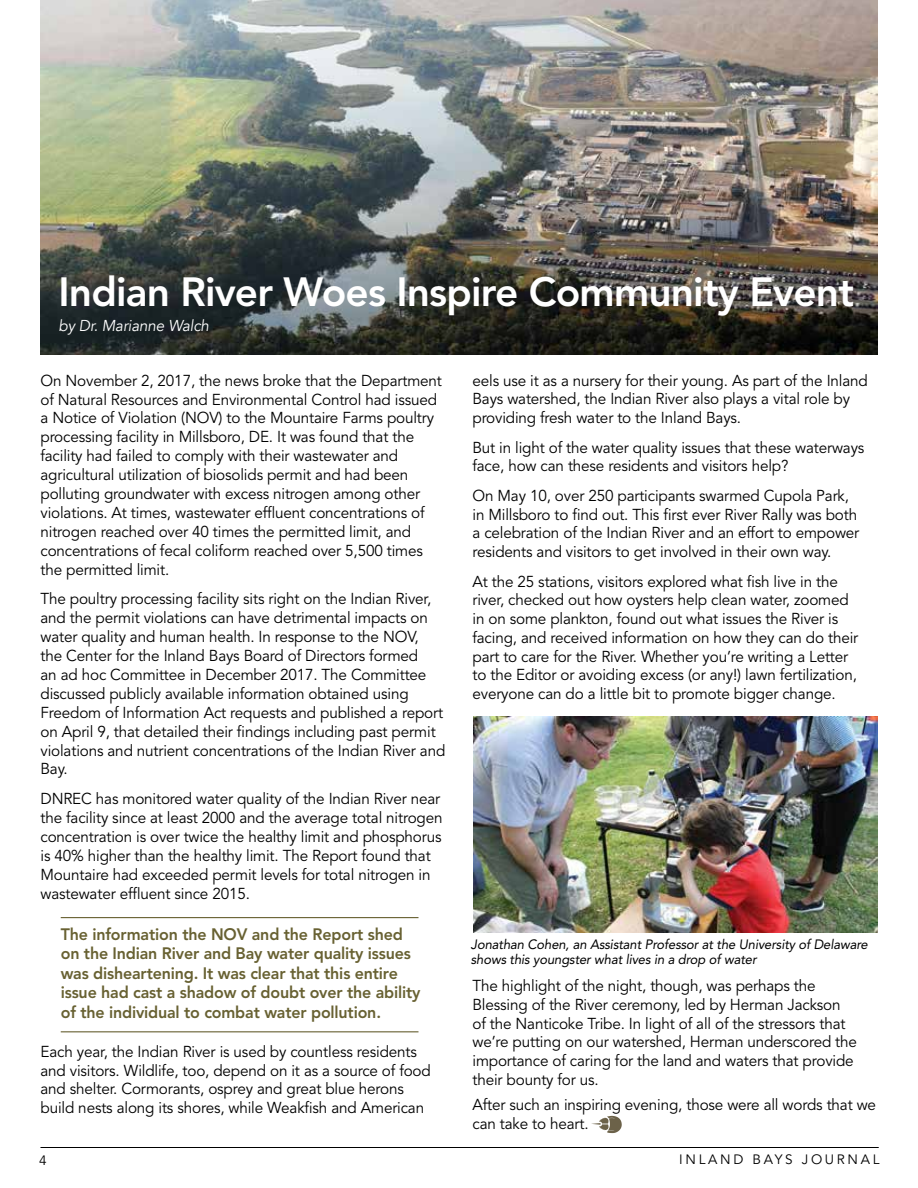
<style>
.page{position:relative;width:918px;height:1188px;background:#fff}
.page>*{position:absolute;margin:0;border:0;box-sizing:border-box;transform-origin:0 0}
.t1{font:800 40.5px "Avenir";letter-spacing:-.02em;color:#fff}
.t2{font:800 16.5px/19.5px "Avenir";letter-spacing:-.01em;color:#686132}
.t3{font:15.75px/18.9px "Avenir";letter-spacing:-.01em;color:#000}
.t4{font:italic 15.75px "Avenir";letter-spacing:-.01em;color:#fff}
.t5{font:italic 13.5px/15px "Avenir";letter-spacing:-.01em;color:#000}
.t6{font:13.5px "Avenir";letter-spacing:.2em;color:#000}
</style>
<div class="page">
<hr style="left:40px;top:1147px;width:839px;height:1px;background:#000">
<img style="left:40px;top:0;width:838px;height:354px">
<hr style="left:61px;top:917px;width:357px;height:1px;background:#686132">
<hr style="left:61px;top:1031px;width:357px;height:1px;background:#686132">
<svg style="left:591px;top:1116px;width:31px;height:17px"></svg>
<img style="left:473px;top:717px;width:405px;height:216px">
<h1 class="t1" style="left:58px;top:268px;width:797px">Indian River Woes Inspire Community Event</h1>
<p class="t4" style="left:58px;top:316px;width:152px">by Dr. Marianne Walch</p>
<p class="t3" style="left:40px;top:371px;width:403px">On November 2, 2017, the news broke that the Department of Natural Resources and Environmental Control had issued a Notice of Violation (NOV) to the Mountaire Farms poultry processing facility in Millsboro, DE. It was found that the facility had failed to comply with their wastewater and agricultural utilization of biosolids permit and had been polluting groundwater with excess nitrogen among other violations. At times, wastewater effluent concentrations of nitrogen reached over 40 times the permitted limit, and concentrations of fecal coliform reached over 5,500 times the permitted limit.</p>
<p class="t3" style="left:40px;top:590px;width:406px">The poultry processing facility sits right on the Indian River, and the permit violations can have detrimental impacts on water quality and human health. In response to the NOV,<br>the Center for the Inland Bays Board of Directors formed<br>an ad hoc Committee in December 2017. The Committee discussed publicly available information obtained using Freedom of Information Act requests and published a report on April 9, that detailed their findings including past permit violations and nutrient concentrations of the Indian River and Bay.</p>
<p class="t3" style="left:40px;top:790px;width:404px">DNREC has monitored water quality of the Indian River near the facility since at least 2000 and the average total nitrogen concentration is over twice the healthy limit and phosphorus is 40% higher than the healthy limit. The Report found that Mountaire had exceeded permit levels for total nitrogen in wastewater effluent since 2015.</p>
<p class="t2" style="left:61px;top:924px;width:361px">The information the NOV and the Report shed on the Indian River and Bay water quality issues was disheartening. It was clear that this entire issue had cast a shadow of doubt over the ability of the individual to combat water pollution.</p>
<p class="t3" style="left:40px;top:1042px;width:392px">Each year, the Indian River is used by countless residents and visitors. Wildlife, too, depend on it as a source of food and shelter. Cormorants, osprey and great blue herons build nests along its shores, while Weakfish and American</p>
<p class="t3" style="left:473px;top:371px;width:397px">eels use it as a nursery for their young. As part of the Inland<br>Bays watershed, the Indian River also plays a vital role by providing fresh water to the Inland Bays.</p>
<p class="t3" style="left:473px;top:438px;width:393px">But in light of the water quality issues that these waterways face, how can these residents and visitors help?</p>
<p class="t3" style="left:473px;top:487px;width:388px">On May 10, over 250 participants swarmed Cupola Park, in Millsboro to find out. This first ever River Rally was both a celebration of the Indian River and an effort to empower residents and visitors to get involved in their own way.</p>
<p class="t3" style="left:473px;top:572px;width:387px">At the 25 stations, visitors explored what fish live in the river, checked out how oysters help clean water, zoomed in on some plankton, found out what issues the River is facing, and received information on how they can do their part to care for the River. Whether you’re writing a Letter to the Editor or avoiding excess (or any!) lawn fertilization, everyone can do a little bit to promote bigger change.</p>
<p class="t5" style="left:471px;top:937px;width:398px">Jonathan Cohen, an Assistant Professor at the University of Delaware shows this youngster what lives in a drop of water</p>
<p class="t3" style="left:473px;top:977px;width:386px">The highlight of the night, though, was perhaps the Blessing of the River ceremony, led by Herman Jackson of the Nanticoke Tribe. In light of all of the stressors that we’re putting on our watershed, Herman underscored the importance of caring for the land and waters that provide their bounty for us.</p>
<p class="t3" style="left:473px;top:1096px;width:405px">After such an inspiring evening, those were all words that we can take to heart.</p>
<p class="t6" style="left:39px;top:1153px;width:9px">4</p>
<p class="t6" style="left:679px;top:1152px;width:202px">INLAND BAYS JOURNAL</p>
</div>
